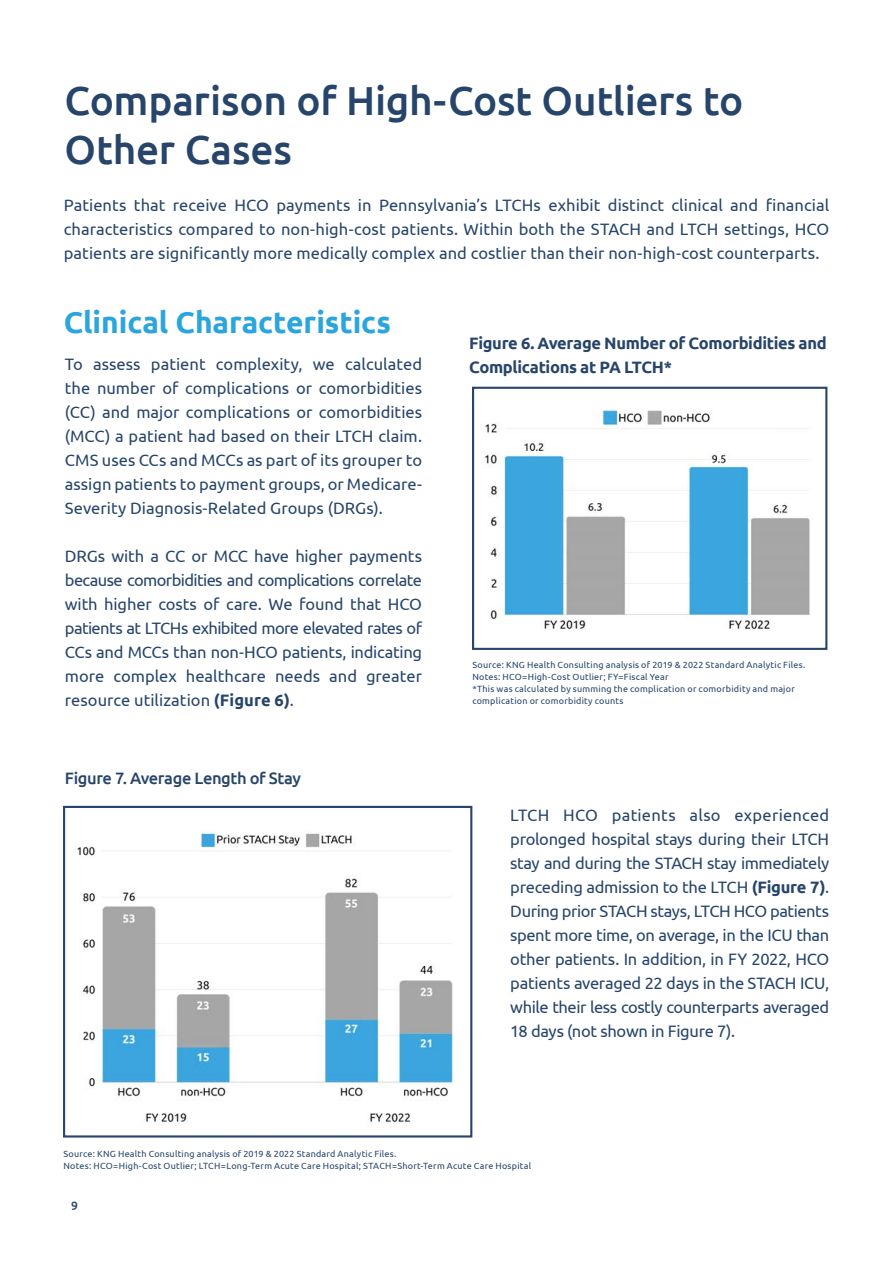
<style>
.page{position:relative;width:893px;height:1263px;background:#fff}
.page>*{position:absolute;margin:0;border:0;box-sizing:border-box;transform-origin:0 0}
.Headline_Text_-_Bold__Align_Left{font:500 40.5px/48.6px "Ubuntu";letter-spacing:-.005em;color:#27456a}
.Body_Text_-_Regular__Justify{font:700 30px "Ubuntu";color:#2ba5de}
.Body_Text_-_Regular__Justify-2{font:16.5px/24px "Ubuntu";color:#27456a;text-align:justify}
._11_pt{font:700 16.5px "Ubuntu";letter-spacing:-.02em;color:#27456a}
._11_pt-2{font:500 16.5px "Ubuntu";letter-spacing:-.025em;color:#27456a}
.t1{font:500 12px "Ubuntu";color:#29456b}
.Body_Text_-_Regular__Justify-3{font:9px/12px "Ubuntu";letter-spacing:.025em;color:#27456a}
.s1{font-weight:700}
</style>
<div class="page">
<img style="left:77px;top:833px;width:377px;height:290px">
<div style="left:63px;top:806px;width:409px;height:331px;border:2px solid #27456a"></div>
<img style="left:484px;top:410px;width:326px;height:220px">
<div style="left:472px;top:387px;width:355px;height:263px;border:2px solid #29456b"></div>
<p class="Headline_Text_-_Bold__Align_Left" style="left:65px;top:75px;width:680px">Comparison of High-Cost Outliers to<br>Other Cases</p>
<p class="Body_Text_-_Regular__Justify-2" style="left:64px;top:192px;width:767px">Patients that receive HCO payments in Pennsylvania’s LTCHs exhibit distinct clinical and financial characteristics compared to non-high-cost patients. Within both the STACH and LTCH settings, HCO patients are significantly more medically complex and costlier than their non-high-cost counterparts.</p>
<p class="Body_Text_-_Regular__Justify" style="left:64px;top:304px;width:329px">Clinical Characteristics</p>
<p class="_11_pt" style="left:469px;top:333px;width:359px">Figure 6. Average Number of Comorbidities and</p>
<p class="Body_Text_-_Regular__Justify-2" style="left:65px;top:352px;width:359px">To assess patient complexity, we calculated</p>
<p class="_11_pt" style="left:469px;top:357px;width:204px">Complications at PA LTCH*</p>
<p class="Body_Text_-_Regular__Justify-2" style="left:65px;top:376px;width:359px">the number of complications or comorbidities (CC) and major complications or comorbidities (MCC) a patient had based on their LTCH claim.<br>CMS uses CCs and MCCs as part of its grouper to assign patients to payment groups, or Medicare-Severity Diagnosis-Related Groups (DRGs).</p>
<p class="Body_Text_-_Regular__Justify-2" style="left:65px;top:544px;width:359px">DRGs with a CC or MCC have higher payments because comorbidities and complications correlate with higher costs of care. We found that HCO patients at LTCHs exhibited more elevated rates of CCs and MCCs than non-HCO patients, indicating more complex healthcare needs and greater resource utilization <span class="s1">(Figure 6)</span>.</p>
<p class="Body_Text_-_Regular__Justify-3" style="left:472px;top:658px;width:335px">Source: KNG Health Consulting analysis of 2019 &amp; 2022 Standard Analytic Files.</p>
<p class="Body_Text_-_Regular__Justify-3" style="left:472px;top:670px;width:198px">Notes: HCO=High-Cost Outlier; FY=Fiscal Year</p>
<p class="Body_Text_-_Regular__Justify-3" style="left:472px;top:682px;width:324px">*This was calculated by summing the complication or comorbidity and major complication or comorbidity counts</p>
<p class="_11_pt-2" style="left:65px;top:767px;width:238px">Figure 7. Average Length of Stay</p>
<p class="Body_Text_-_Regular__Justify-2" style="left:510px;top:802px;width:320px">LTCH HCO patients also experienced prolonged hospital stays during their LTCH stay and during the STACH stay immediately preceding admission to the LTCH <span class="s1">(Figure 7)</span>.<br>During prior STACH stays, LTCH HCO patients spent more time, on average, in the ICU than other patients. In addition, in FY 2022, HCO patients averaged 22 days in the STACH ICU, while their less costly counterparts averaged 18 days (not shown in Figure 7).</p>
<p class="Body_Text_-_Regular__Justify-3" style="left:63px;top:1148px;width:335px">Source: KNG Health Consulting analysis of 2019 &amp; 2022 Standard Analytic Files.</p>
<p class="Body_Text_-_Regular__Justify-3" style="left:63px;top:1160px;width:469px">Notes: HCO=High-Cost Outlier; LTCH=Long-Term Acute Care Hospital; STACH=Short-Term Acute Care Hospital</p>
<p class="t1" style="left:71px;top:1198px;width:8px">9</p>
</div>
